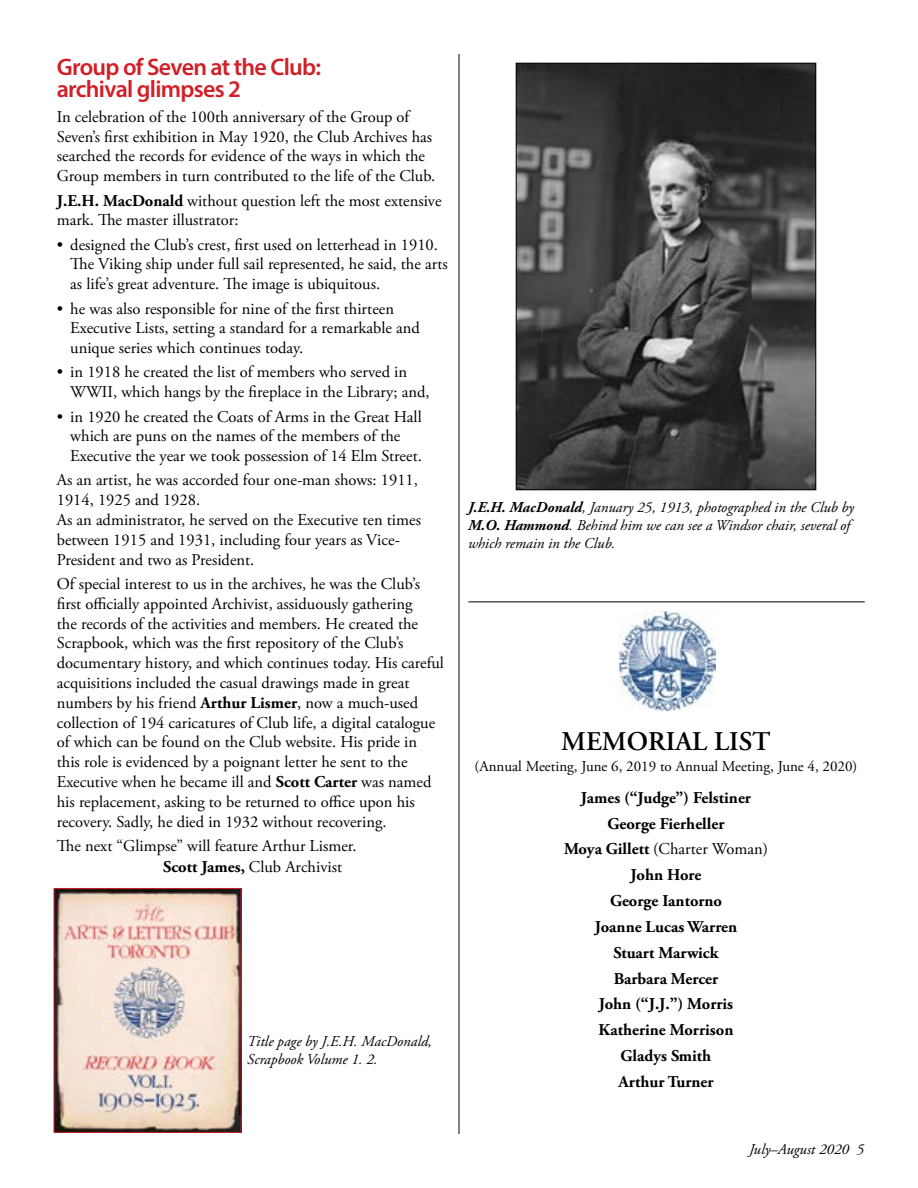
<style>
.page{position:relative;width:918px;height:1188px;background:#fff}
.page>*{position:absolute;margin:0;border:0;box-sizing:border-box;transform-origin:0 0}
.t1{font:600 27px "Adobe Garamond Pro";color:#000}
.t2{font:600 24px/22.5px "Myriad Pro";letter-spacing:-.03em;color:#d12027}
.t3{font:16.5px/19.8px "Adobe Garamond Pro";color:#000}
.t4{font:700 16.5px/25.8px "Adobe Garamond Pro";color:#000;text-align:center}
.t5{font:italic 15px/18px "Adobe Garamond Pro";color:#000}
.t6{font:15px "Adobe Garamond Pro";color:#000}
.s1{font-weight:700}
.s2{font-weight:400}
</style>
<div class="page">
<hr style="left:459px;top:54px;width:1px;height:1080px;background:#000">
<img style="left:56px;top:890px;width:183px;height:241px">
<div style="left:54px;top:888px;width:187px;height:245px;border:1px solid #d12027"></div>
<img style="left:518px;top:65px;width:296px;height:423px">
<div style="left:516px;top:63px;width:300px;height:427px;border:1px solid #000"></div>
<hr style="left:468px;top:602px;width:397px;height:1px;background:#000">
<img style="left:618px;top:610px;width:98px;height:100px">
<h2 class="t2" style="left:57px;top:55px;width:266px">Group of Seven at the Club: archival glimpses 2</h2>
<p class="t3" style="left:57px;top:107px;width:380px">In celebration of the 100th anniversary of the Group of Seven’s first exhibition in May 1920, the Club Archives has searched the records for evidence of the ways in which the Group members in turn contributed to the life of the Club.</p>
<p class="t3" style="left:57px;top:191px;width:386px"><span class="s1">J.E.H. MacDonald</span> without question left the most extensive mark. The master illustrator:</p>
<p class="t3" style="left:70px;top:235px;width:379px;text-indent:-13px">• designed the Club’s crest, first used on letterhead in 1910.<br>The Viking ship under full sail represented, he said, the arts as life’s great adventure. The image is ubiquitous.</p>
<p class="t3" style="left:70px;top:299px;width:351px;text-indent:-13px">• he was also responsible for nine of the first thirteen<br>Executive Lists, setting a standard for a remarkable and unique series which continues today.</p>
<p class="t3" style="left:70px;top:363px;width:361px;text-indent:-13px">• in 1918 he created the list of members who served in<br>WWII, which hangs by the fireplace in the Library; and,</p>
<p class="t3" style="left:70px;top:407px;width:353px;text-indent:-13px">• in 1920 he created the Coats of Arms in the Great Hall which are puns on the names of the members of the<br>Executive the year we took possession of 14 Elm Street.</p>
<p class="t3" style="left:57px;top:471px;width:366px">As an artist, he was accorded four one-man shows: 1911, 1914, 1925 and 1928.<br>As an administrator, he served on the Executive ten times between 1915 and 1931, including four years as Vice-President and two as President.</p>
<p class="t3" style="left:57px;top:574px;width:389px">Of special interest to us in the archives, he was the Club’s first officially appointed Archivist, assiduously gathering<br>the records of the activities and members. He created the Scrapbook, which was the first repository of the Club’s documentary history, and which continues today. His careful acquisitions included the casual drawings made in great numbers by his friend <span class="s1">Arthur Lismer</span>, now a much-used collection of 194 caricatures of Club life, a digital catalogue of which can be found on the Club website. His pride in this role is evidenced by a poignant letter he sent to the Executive when he became ill and <span class="s1">Scott Carter</span> was named his replacement, asking to be returned to office upon his recovery. Sadly, he died in 1932 without recovering.</p>
<p class="t3" style="left:163px;top:836px;width:195px;line-height:21.3px;text-indent:-106px">The next “Glimpse” will feature Arthur Lismer.<br><span class="s1">Scott James,</span> Club Archivist</p>
<p class="t5" style="left:247px;top:1033px;width:186px">Title page by J.E.H. MacDonald,<br>Scrapbook Volume 1. 2.</p>
<p class="t5" style="left:468px;top:498px;width:388px"><span class="s1">J.E.H. MacDonald</span>, January 25, 1913, photographed in the Club by<br><span class="s1">M.O. Hammond</span>. Behind him we can see a Windsor chair, several of which remain in the Club.</p>
<h1 class="t1" style="left:561px;top:726px;width:211px">MEMORIAL LIST</h1>
<p class="t6" style="left:475px;top:757px;width:384px">(Annual Meeting, June 6, 2019 to Annual Meeting, June 4, 2020)</p>
<p class="t4" style="left:564px;top:785px;width:205px">James (“Judge”) Felstiner<br>George Fierheller<br>Moya Gillett <span class="s2">(Charter Woman)<br></span>John Hore<br>George Iantorno<br>Joanne Lucas Warren<br>Stuart Marwick<br>Barbara Mercer<br>John (“J.J.”) Morris<br>Katherine Morrison<br>Gladys Smith<br>Arthur Turner</p>
<p class="t5" style="left:749px;top:1141px;width:116px">July–August 2020 5</p>
</div>
